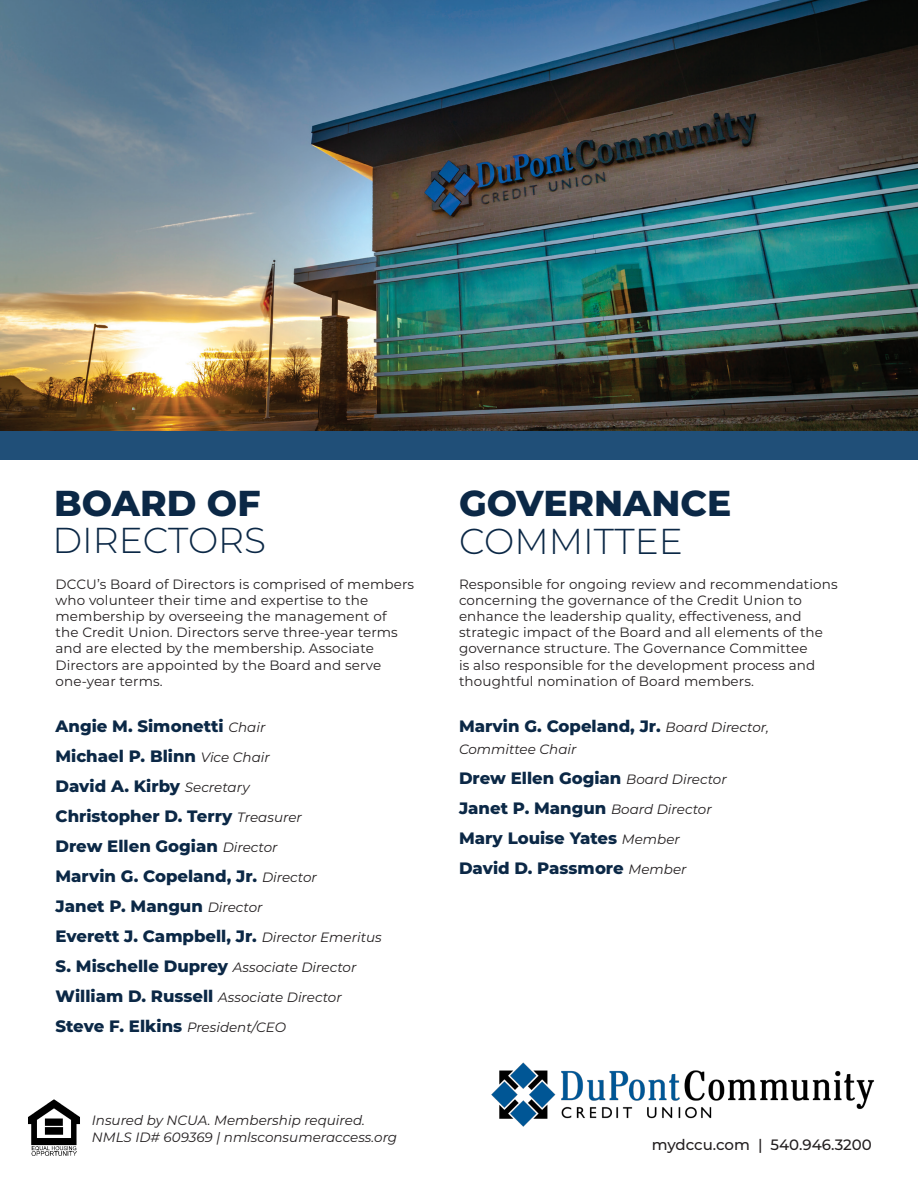
<style>
.page{position:relative;width:918px;height:1188px;background:#fff}
.page>*{position:absolute;margin:0;border:0;box-sizing:border-box;transform-origin:0 0}
.t1{font:300 36px "Montserrat";color:#0b2846}
.t2{font:800 36px "Montserrat";color:#0b2846}
.t3{font:800 16.5px "Montserrat";color:#0b2846}
.t4{font:500 15px "Montserrat";color:#231f20}
.t5{font:13.5px/16.2px "Montserrat";letter-spacing:.01em;color:#231f20}
.t6{font:italic 13.5px "Montserrat";color:#231f20}
.s1{font-weight:400;font-style:italic;font-size:13.5px;color:#231f20}
.s2{font-weight:800;font-style:normal;font-size:16.5px;color:#0b2846}
</style>
<div class="page">
<img style="left:0;top:0;width:918px;height:431px">
<div style="left:0;top:431px;width:918px;height:29px;background:#204f78"></div>
<img style="left:491px;top:1062px;width:383px;height:65px">
<img style="left:28px;top:1099px;width:52px;height:56px">
<p class="t2" style="left:54px;top:477px;width:208px">BOARD OF</p>
<p class="t2" style="left:459px;top:477px;width:274px">GOVERNANCE</p>
<p class="t1" style="left:459px;top:516px;width:225px">COMMITTEE</p>
<p class="t1" style="left:52px;top:516px;width:215px">DIRECTORS</p>
<p class="t5" style="left:56px;top:575px;width:360px">DCCU’s Board of Directors is comprised of members who volunteer their time and expertise to the membership by overseeing the management of<br>the Credit Union. Directors serve three-year terms and are elected by the membership. Associate Directors are appointed by the Board and serve one-year terms.</p>
<p class="t3" style="left:56px;top:714px;width:212px">Angie M. Simonetti <span class="s1">Chair</span></p>
<p class="t3" style="left:56px;top:744px;width:216px">Michael P. Blinn <span class="s1">Vice Chair</span></p>
<p class="t3" style="left:56px;top:774px;width:196px">David A. Kirby <span class="s1">Secretary</span></p>
<p class="t3" style="left:56px;top:804px;width:248px">Christopher D. Terry <span class="s1">Treasurer</span></p>
<p class="t3" style="left:56px;top:834px;width:224px">Drew Ellen Gogian <span class="s1">Director</span></p>
<p class="t3" style="left:56px;top:864px;width:263px">Marvin G. Copeland, Jr. <span class="s1">Director</span></p>
<p class="t3" style="left:56px;top:894px;width:209px">Janet P. Mangun <span class="s1">Director</span></p>
<p class="t3" style="left:56px;top:924px;width:328px">Everett J. Campbell, Jr. <span class="s1">Director Emeritus</span></p>
<p class="t3" style="left:56px;top:954px;width:302px">S. Mischelle Duprey <span class="s1">Associate Director</span></p>
<p class="t6" style="left:56px;top:988px;width:288px"><span class="s2">William D. Russell</span> Associate Director</p>
<p class="t3" style="left:56px;top:1014px;width:232px">Steve F. Elkins <span class="s1">President/CEO</span></p>
<p class="t6" style="left:92px;top:1111px;width:275px">Insured by NCUA. Membership required.</p>
<p class="t6" style="left:92px;top:1127px;width:307px">NMLS ID# 609369 | nmlsconsumeraccess.org</p>
<p class="t5" style="left:459px;top:575px;width:380px">Responsible for ongoing review and recommendations concerning the governance of the Credit Union to enhance the leadership quality, effectiveness, and strategic impact of the Board and all elements of the governance structure. The Governance Committee<br>is also responsible for the development process and thoughtful nomination of Board members.</p>
<p class="t3" style="left:459px;top:714px;width:311px">Marvin G. Copeland, Jr. <span class="s1">Board Director,</span></p>
<p class="t6" style="left:459px;top:740px;width:119px">Committee Chair</p>
<p class="t3" style="left:459px;top:766px;width:269px">Drew Ellen Gogian <span class="s1">Board Director</span></p>
<p class="t3" style="left:459px;top:796px;width:254px">Janet P. Mangun <span class="s1">Board Director</span></p>
<p class="t3" style="left:459px;top:826px;width:222px">Mary Louise Yates <span class="s1">Member</span></p>
<p class="t3" style="left:459px;top:856px;width:229px">David D. Passmore <span class="s1">Member</span></p>
<p class="t4" style="left:652px;top:1134px;width:222px">mydccu.com | 540.946.3200</p>
</div>
